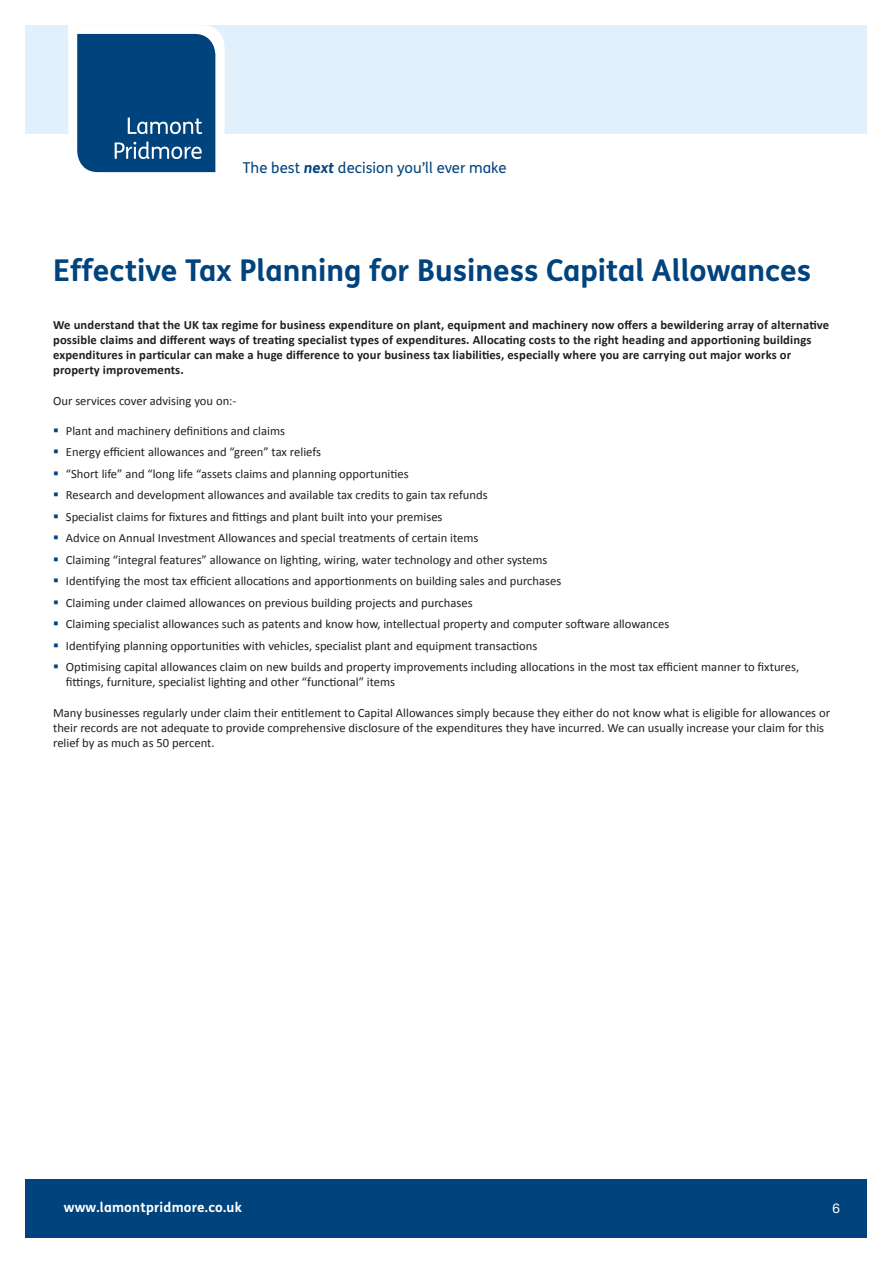
<style>
.page{position:relative;width:893px;height:1263px;background:#fff}
.page>*{position:absolute;margin:0;border:0;box-sizing:border-box;transform-origin:0 0}
.t1{font:700 30px "FS Me";color:#01437c}
.t2{font:15px "FS Me";color:#01437c}
.t3{font:700 13.5px "FS Me";letter-spacing:.015em;color:#fff}
.t4{font:13.5px "Helvetica Neue";color:#fff}
.t5{font:12.6px/15.1px "Calibri";color:#231f20}
.t6{font:700 12.6px/15.1px "Calibri";letter-spacing:.01em;color:#231f20}
.s1{font-weight:700;font-style:italic}
.s2{color:#01437c}
</style>
<div class="page">
<div style="left:26px;top:1179px;width:841px;height:58px;background:#01437c"></div>
<div style="left:26px;top:26px;width:841px;height:108px;background:#e1f0fa"></div>
<svg style="left:68px;top:26px;width:157px;height:147px;background:#376b98"></svg>
<p class="t2" style="left:243px;top:158px;width:265px">The best <span class="s1">next</span> decision you’ll ever make</p>
<p class="t1" style="left:53px;top:247px;width:760px">Effective Tax Planning for Business Capital Allowances</p>
<p class="t6" style="left:53px;top:317px;width:777px">We understand that the UK tax regime for business expenditure on plant, equipment and machinery now offers a bewildering array of alternative possible claims and different ways of treating specialist types of expenditures. Allocating costs to the right heading and apportioning buildings expenditures in particular can make a huge difference to your business tax liabilities, especially where you are carrying out major works or property improvements.</p>
<p class="t5" style="left:53px;top:393px;width:185px">Our services cover advising you on:-</p>
<p class="t5" style="left:53px;top:423px;width:233px"><span class="s2">▪</span> Plant and machinery definitions and claims</p>
<p class="t5" style="left:53px;top:444px;width:269px"><span class="s2">▪</span> Energy efficient allowances and “green” tax reliefs</p>
<p class="t5" style="left:53px;top:466px;width:357px"><span class="s2">▪</span> “Short life” and “long life “assets claims and planning opportunities</p>
<p class="t5" style="left:53px;top:487px;width:436px"><span class="s2">▪</span> Research and development allowances and available tax credits to gain tax refunds</p>
<p class="t5" style="left:53px;top:509px;width:391px"><span class="s2">▪</span> Specialist claims for fixtures and fittings and plant built into your premises</p>
<p class="t5" style="left:53px;top:530px;width:427px"><span class="s2">▪</span> Advice on Annual Investment Allowances and special treatments of certain items</p>
<p class="t5" style="left:53px;top:552px;width:496px"><span class="s2">▪</span> Claiming “integral features” allowance on lighting, wiring, water technology and other systems</p>
<p class="t5" style="left:53px;top:573px;width:510px"><span class="s2">▪</span> Identifying the most tax efficient allocations and apportionments on building sales and purchases</p>
<p class="t5" style="left:53px;top:595px;width:421px"><span class="s2">▪</span> Claiming under claimed allowances on previous building projects and purchases</p>
<p class="t5" style="left:53px;top:616px;width:618px"><span class="s2">▪</span> Claiming specialist allowances such as patents and know how, intellectual property and computer software allowances</p>
<p class="t5" style="left:53px;top:638px;width:486px"><span class="s2">▪</span> Identifying planning opportunities with vehicles, specialist plant and equipment transactions</p>
<p class="t5" style="left:66px;top:659px;width:735px;text-indent:-13px"><span class="s2">▪</span> Optimising capital allowances claim on new builds and property improvements including allocations in the most tax efficient manner to fixtures, fittings, furniture, specialist lighting and other “functional” items</p>
<p class="t5" style="left:53px;top:705px;width:778px">Many businesses regularly under claim their entitlement to Capital Allowances simply because they either do not know what is eligible for allowances or their records are not adequate to provide comprehensive disclosure of the expenditures they have incurred. We can usually increase your claim for this relief by as much as 50 percent.</p>
<p class="t3" style="left:64px;top:1196px;width:180px">www.lamontpridmore.co.uk</p>
<p class="t4" style="left:832px;top:1200px;width:9px">6</p>
</div>
